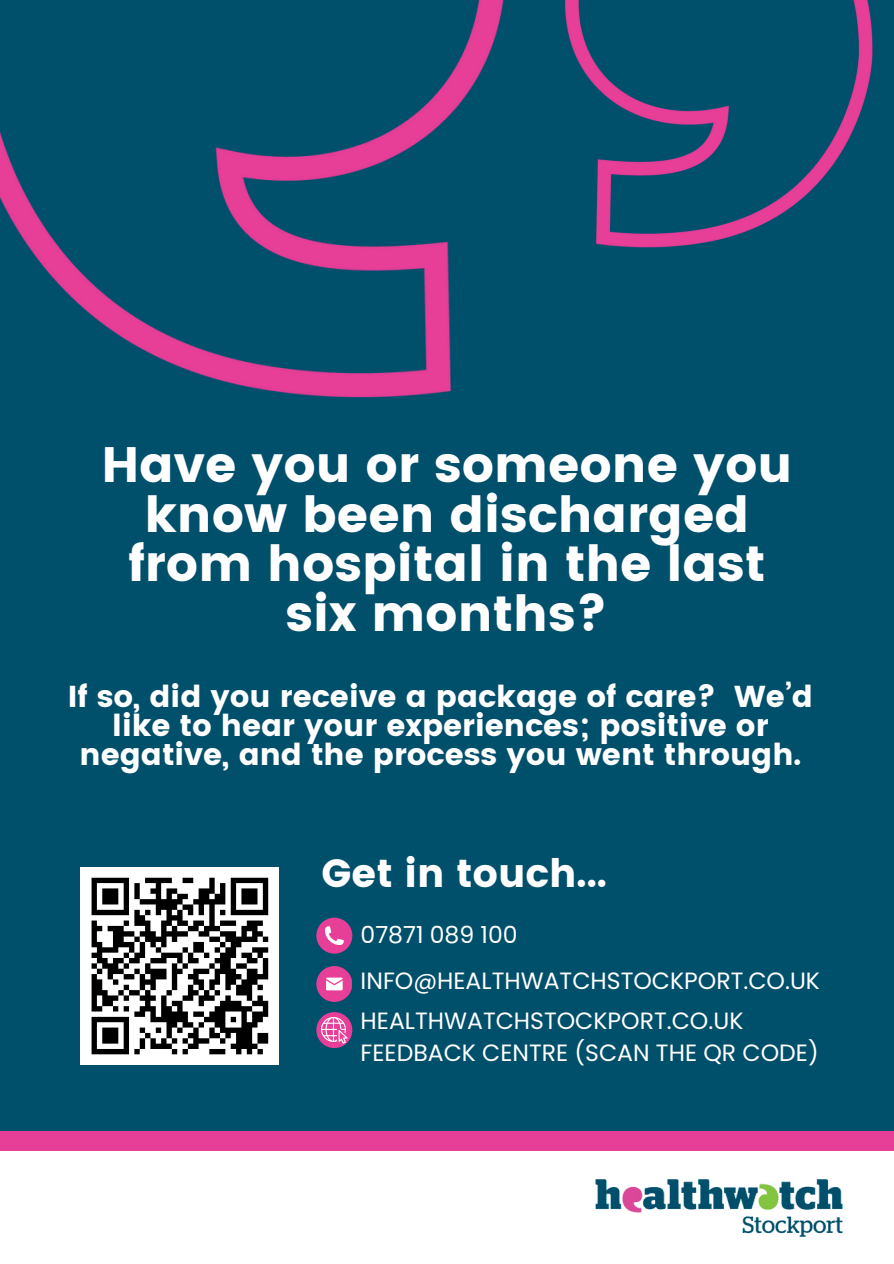
<style>
.page{position:relative;width:894px;height:1264px;background:#fff}
.page>*{position:absolute;margin:0;border:0;box-sizing:border-box;transform-origin:0 0}
.t1{font:49.65px/49.5px "Poppins";color:#fff;text-align:center}
.t2{font:39.15px "Poppins";color:#fff}
.t3{font:30.15px/29.2px "Poppins";color:#fff;text-align:center}
.t4{font:23.55px/32.7px "Poppins";color:#fff}
</style>
<div class="page">
<div style="left:0;top:0;width:893px;height:1263px;background:#004f6b"></div>
<div style="left:0;top:1131px;width:893px;height:22px;background:#e73e97"></div>
<img style="left:0;top:0;width:504px;height:398px">
<img style="left:564px;top:0;width:309px;height:248px">
<div style="left:81px;top:867px;width:198px;height:198px;background:#fff"></div>
<svg style="left:91px;top:877px;width:178px;height:178px"></svg>
<svg style="left:316px;top:917px;width:36px;height:36px"></svg>
<svg style="left:316px;top:966px;width:36px;height:35px"></svg>
<svg style="left:316px;top:1012px;width:36px;height:36px"></svg>
<div style="left:0;top:1150px;width:893px;height:113px;background:#fff"></div>
<img style="left:595px;top:1179px;width:248px;height:58px">
<p class="t1" style="left:101px;top:440px;width:692px">Have you or someone you know been discharged from hospital in the last six months?</p>
<h2 class="t3" style="left:68px;top:681px;width:746px">If so, did you receive a package of care? We’d like to hear your experiences; positive or negative, and the process you went through.</h2>
<p class="t2" style="left:321px;top:850px;width:287px">Get in touch...</p>
<h1 class="t4" style="left:360px;top:918px;width:158px">07871 089 100</h1>
<h3 class="t4" style="left:360px;top:964px;width:461px">INFO@HEALTHWATCHSTOCKPORT.CO.UK</h3>
<p class="t4" style="left:360px;top:1003px;width:459px">HEALTHWATCHSTOCKPORT.CO.UK<br>FEEDBACK CENTRE (SCAN THE QR CODE)</p>
</div>
